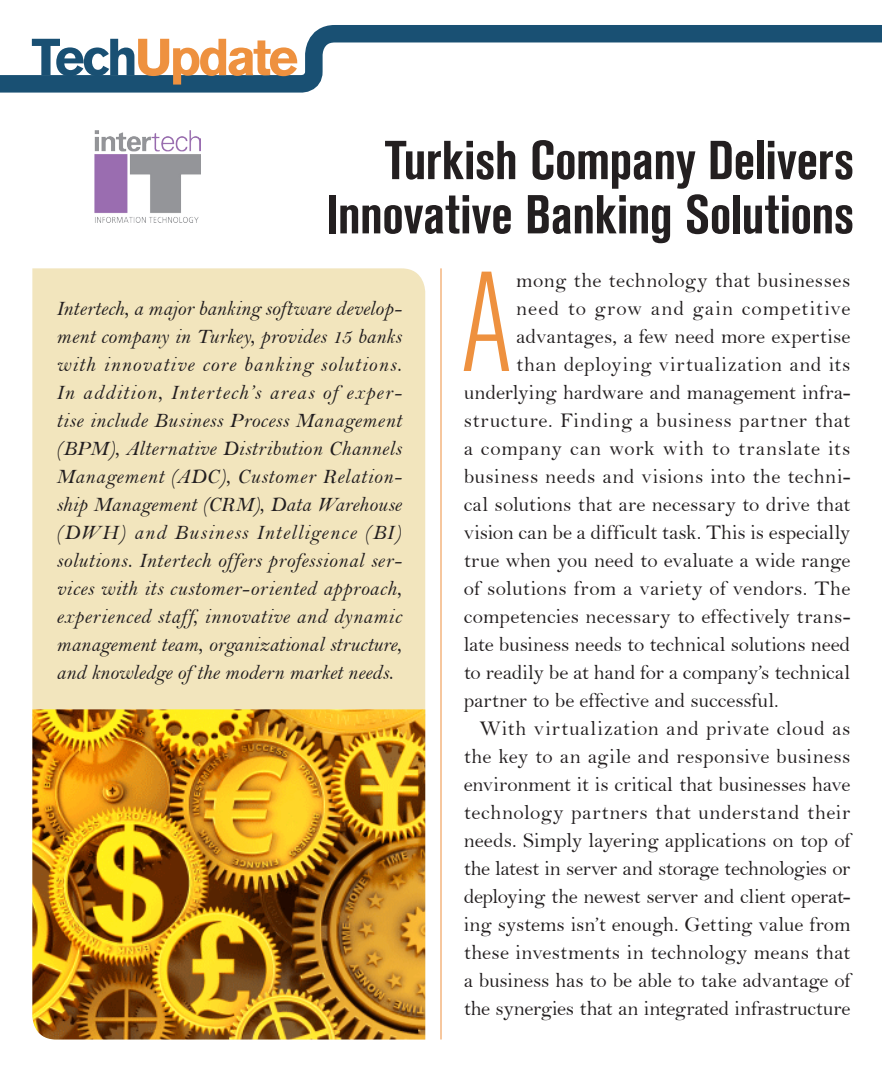
<style>
.page{position:relative;width:882px;height:1071px;background:#fff}
.page>*{position:absolute;margin:0;border:0;box-sizing:border-box;transform-origin:0 0}
.dropcap{font:300 condensed 140px "Akzidenz Grotesk BE";color:#ee913f}
.headline{font:700 condensed 54.25px/54.2px "Akzidenz Grotesk BE";letter-spacing:-.005em;color:#231f20;text-align:right}
.t1{font:700 51.62px "Akzidenz Grotesk BE";letter-spacing:-.06em;color:#ee913f}
.body_italic{font:21px/28px "Bell MT Italic";letter-spacing:-.005em;color:#231f20;text-align:justify}
.body{font:21px/28px "Bell";letter-spacing:-.015em;color:#231f20;text-align:justify}
.dropcap-2{font:21px "Bell";letter-spacing:.01em;color:#231f20}
.dropcap-3{font:21px "Bell";letter-spacing:-.01em;color:#231f20}
.dropcap-4{font:21px "Bell";letter-spacing:.03em;color:#231f20}
.dropcap-5{font:21px "Bell";letter-spacing:.04em;color:#231f20}
.dropcap-6{font:21px "Bell";letter-spacing:.05em;color:#231f20}
.s1{color:#195073}
</style>
<div class="page">
<svg style="left:0;top:25px;width:882px;height:68px"></svg>
<hr style="left:441px;top:268px;width:1px;height:772px;background:#ee913f">
<div style="left:32px;top:268px;width:393px;height:441px;background:#f2e5bd"></div>
<img style="left:32px;top:709px;width:393px;height:331px">
<img style="left:94px;top:130px;width:106px;height:92px">
<p class="t1" style="left:32px;top:27px;width:268px"><span class="s1">Tech</span>Update</p>
<p class="headline" style="left:326px;top:133px;width:530px">Turkish Company Delivers<br>Innovative Banking Solutions</p>
<p class="dropcap" style="left:460px;top:248px;width:54px">A</p>
<p class="dropcap-2" style="left:516px;top:268px;width:336px">mong the technology that businesses</p>
<p class="body_italic" style="left:56px;top:294px;width:347px">Intertech, a major banking software develop&shy;ment company in Turkey, provides 15 banks with innovative core banking solutions.<br>In addition, Intertech’s areas of exper&shy;tise include Business Process Management (BPM), Alternative Distribution Channels Management (ADC), Customer Relation&shy;ship Management (CRM), Data Warehouse (DWH) and Business Intelligence (BI) solutions. Intertech offers professional ser&shy;vices with its customer-oriented approach, experienced staff, innovative and dynamic management team, organizational structure, and knowledge of the modern market needs.</p>
<p class="dropcap-6" style="left:516px;top:296px;width:336px">need to grow and gain competitive</p>
<p class="dropcap-2" style="left:516px;top:324px;width:336px">advantages, a few need more expertise</p>
<p class="dropcap-2" style="left:516px;top:352px;width:336px">than deploying virtualization and its</p>
<p class="dropcap-2" style="left:464px;top:380px;width:388px">underlying hardware and management infra-</p>
<p class="dropcap-4" style="left:464px;top:408px;width:388px">structure. Finding a business partner that</p>
<p class="dropcap-5" style="left:464px;top:436px;width:388px">a company can work with to translate its</p>
<p class="dropcap-2" style="left:464px;top:464px;width:388px">business needs and visions into the techni-</p>
<p class="dropcap-2" style="left:464px;top:492px;width:388px">cal solutions that are necessary to drive that</p>
<p class="dropcap-2" style="left:464px;top:520px;width:388px">vision can be a difficult task. This is especially</p>
<p class="dropcap-2" style="left:464px;top:548px;width:388px">true when you need to evaluate a wide range</p>
<p class="dropcap-2" style="left:464px;top:576px;width:388px">of solutions from a variety of vendors. The</p>
<p class="dropcap-2" style="left:464px;top:604px;width:388px">competencies necessary to effectively trans-</p>
<p class="dropcap-3" style="left:464px;top:632px;width:388px">late business needs to technical solutions need</p>
<p class="dropcap-3" style="left:464px;top:660px;width:388px">to readily be at hand for a company’s technical</p>
<p class="dropcap-2" style="left:464px;top:688px;width:317px">partner to be effective and successful.</p>
<p class="body" style="left:464px;top:714px;width:388px;text-indent:16px">With virtualization and private cloud as the key to an agile and responsive business environment it is critical that businesses have technology partners that understand their needs. Simply layering applications on top of the latest in server and storage technologies or deploying the newest server and client operat&shy;ing systems isn’t enough. Getting value from these investments in technology means that a business has to be able to take advantage of the synergies that an integrated infrastructure</p>
</div>
